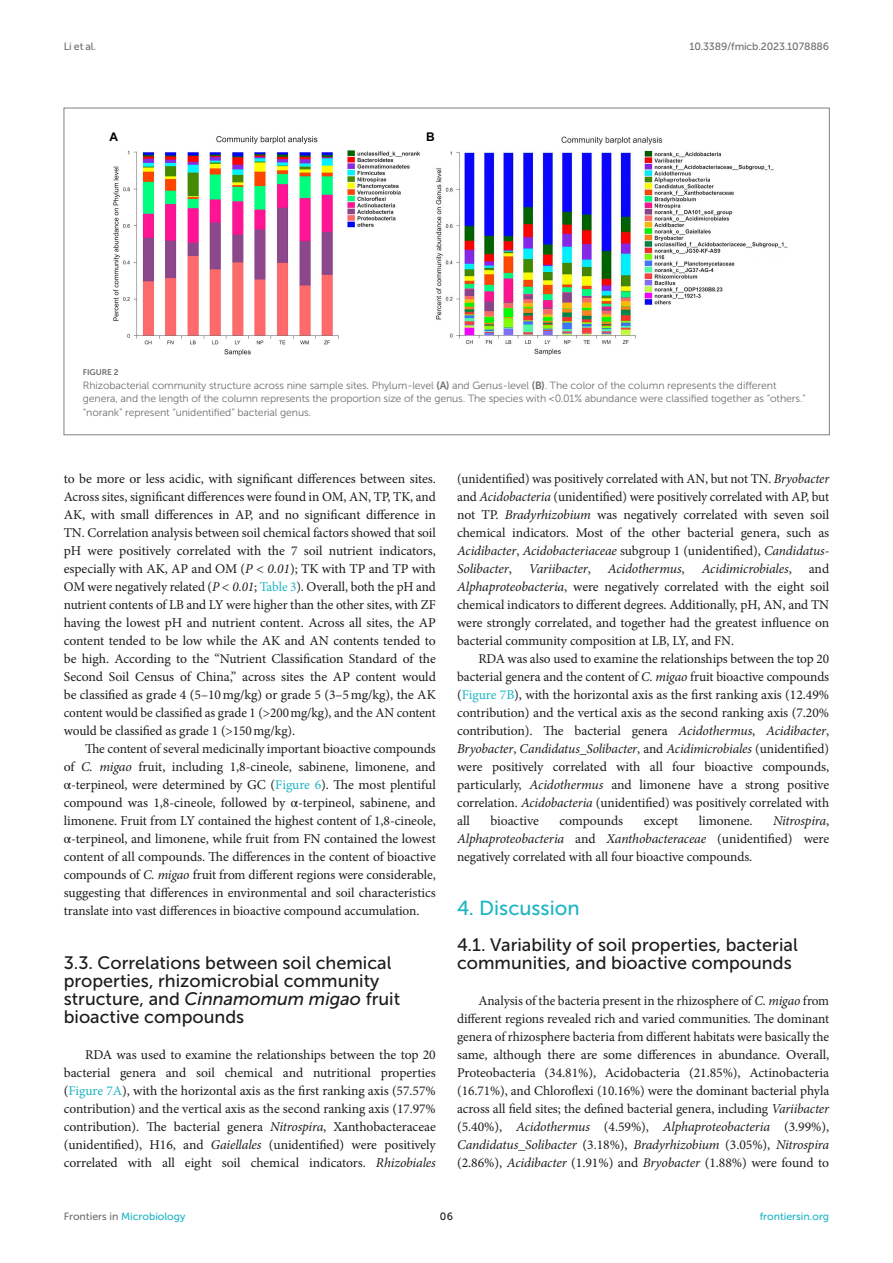
<style>
.page{position:relative;width:893px;height:1263px;background:#fff}
.page>*{position:absolute;margin:0;border:0;box-sizing:border-box;transform-origin:0 0}
.HEAD_1{font:20.25px "Museo Sans 500";color:#1db5c3}
.HEAD_2{font:18px/18px "Museo Sans 500";color:#1b1c1b}
.HEAD_2_after_HEAD_1{font:18px/18px "Museo Sans 500";color:#1b1c1b}
.TEXT_FLUSH{font:13.5px/18px "Minion Pro";letter-spacing:-.005em;color:#1b1c1b;text-align:justify}
.TEXT{font:13.5px/18px "Minion Pro";letter-spacing:-.005em;color:#1b1c1b;text-align:justify}
.TEXT_FLUSH-2{font:italic 13.5px "Minion Pro";letter-spacing:-.01em;color:#1b1c1b}
.t1{font:700 12px "Arial";color:#000}
.FIG_LEG{font:10.5px/13.5px "Museo Sans 300";letter-spacing:-.01em;color:#706f70}
.t2{font:10.5px "Museo Sans 500";color:#1db5c3}
.t3{font:10.5px "Museo Sans 500";letter-spacing:-.015em;color:#706f70}
.t4{font:10.5px "Museo Sans 500";color:#1b1c1b}
.FIG_HD{font:8.25px "Museo Sans 700";letter-spacing:-.01em;color:#706f70}
.s1{font-family:"Museo Sans 700"}
.s2{font-style:italic}
.s3{color:#1db5c3}
.s4{font-family:"STIX General"}
.s5{font-style:normal}
.s6{color:#706f70}
</style>
<div class="page">
<img style="left:113px;top:136px;width:675px;height:220px">
<p class="t3" style="left:64px;top:41px;width:34px">Li et al.</p>
<p class="t3" style="left:689px;top:41px;width:141px">10.3389/fmicb.2023.1078886</p>
<p class="t1" style="left:110px;top:128px;width:10px">A</p>
<p class="t1" style="left:426px;top:128px;width:10px">B</p>
<p class="FIG_HD" style="left:83px;top:368px;width:37px">FIGURE 2</p>
<p class="FIG_LEG" style="left:83px;top:379px;width:724px">Rhizobacterial community structure across nine sample sites. Phylum-level <span class="s1">(A)</span> and Genus-level <span class="s1">(B)</span>. The color of the column represents the different genera, and the length of the column represents the proportion size of the genus. The species with &lt;0.01% abundance were classified together as “others.” “norank” represent “unidentified” bacterial genus.</p>
<p class="TEXT_FLUSH" style="left:64px;top:470px;width:374px">to be more or less acidic, with significant differences between sites.<br>Across sites, significant differences were found in OM, AN, TP, TK, and AK, with small differences in AP, and no significant difference in TN. Correlation analysis between soil chemical factors showed that soil pH were positively correlated with the 7 soil nutrient indicators, especially with AK, AP and OM (<span class="s2">P &lt; 0.01</span>); TK with TP and TP with OM were negatively related (<span class="s2">P &lt; 0.01</span>; <span class="s3">Table 3</span>). Overall, both the pH and nutrient contents of LB and LY were higher than the other sites, with ZF having the lowest pH and nutrient content. Across all sites, the AP content tended to be low while the AK and AN contents tended to be high. According to the “Nutrient Classification Standard of the Second Soil Census of China,” across sites the AP content would be classified as grade 4 (5–10mg/kg) or grade 5 (3–5mg/kg), the AK content would be classified as grade 1 (&gt;200mg/kg), and the AN content would be classified as grade 1 (&gt;150mg/kg).</p>
<p class="TEXT" style="left:64px;top:740px;width:374px;text-indent:21px">The content of several medicinally important bioactive compounds of <span class="s2">C. migao</span> fruit, including 1,8-cineole, sabinene, limonene, and <span class="s4">α</span>-terpineol, were determined by GC (<span class="s3">Figure 6</span>). The most plentiful compound was 1,8-cineole, followed by <span class="s4">α</span>-terpineol, sabinene, and limonene. Fruit from LY contained the highest content of 1,8-cineole, <span class="s4">α</span>-terpineol, and limonene, while fruit from FN contained the lowest content of all compounds. The differences in the content of bioactive compounds of <span class="s2">C. migao</span> fruit from different regions were considerable, suggesting that differences in environmental and soil characteristics translate into vast differences in bioactive compound accumulation.</p>
<p class="HEAD_2" style="left:64px;top:954px;width:338px">3.3. Correlations between soil chemical properties, rhizomicrobial community structure, and <span class="s2">Cinnamomum migao</span> fruit bioactive compounds</p>
<p class="TEXT_FLUSH" style="left:64px;top:1046px;width:374px;text-indent:21px">RDA was used to examine the relationships between the top 20 bacterial genera and soil chemical and nutritional properties (<span class="s3">Figure 7A</span>), with the horizontal axis as the first ranking axis (57.57% contribution) and the vertical axis as the second ranking axis (17.97% contribution). The bacterial genera <span class="s2">Nitrospira</span>, Xanthobacteraceae (unidentified), H16, and <span class="s2">Gaiellales</span> (unidentified) were positively correlated with all eight soil chemical indicators. <span class="s2">Rhizobiales</span></p>
<p class="TEXT_FLUSH" style="left:457px;top:470px;width:374px">(unidentified) was positively correlated with AN, but not TN. <span class="s2">Bryobacter </span>and <span class="s2">Acidobacteria</span> (unidentified) were positively correlated with AP, but not TP. <span class="s2">Bradyrhizobium</span> was negatively correlated with seven soil chemical indicators. Most of the other bacterial genera, such as <span class="s2">Acidibacter</span>, <span class="s2">Acidobacteriaceae</span> subgroup 1 (unidentified), <span class="s2">Candidatus-Solibacter</span>,</p>
<p class="TEXT_FLUSH" style="left:457px;top:560px;width:374px;text-indent:352px">and <span class="s2">Alphaproteobacteria</span>, were negatively correlated with the eight soil chemical indicators to different degrees. Additionally, pH, AN, and TN were strongly correlated, and together had the greatest influence on bacterial community composition at LB, LY, and FN.</p>
<p class="TEXT" style="left:457px;top:650px;width:374px;text-indent:21px">RDA was also used to examine the relationships between the top 20 bacterial genera and the content of <span class="s2">C. migao</span> fruit bioactive compounds (<span class="s3">Figure 7B</span>), with the horizontal axis as the first ranking axis (12.49% contribution) and the vertical axis as the second ranking axis (7.20% contribution). The bacterial genera <span class="s2">Acidothermus</span>, <span class="s2">Acidibacter</span>, <span class="s2">Bryobacter</span>, <span class="s2">Candidatus_Solibacter</span>, and <span class="s2">Acidimicrobiales</span> (unidentified) were positively correlated with all four bioactive compounds, particularly, <span class="s2">Acidothermus</span> and limonene have a strong positive correlation. <span class="s2">Acidobacteria</span> (unidentified) was positively correlated with all</p>
<p class="TEXT_FLUSH-2" style="left:529px;top:559px;width:63px">Variibacter<span class="s5">,</span></p>
<p class="TEXT_FLUSH-2" style="left:608px;top:559px;width:78px">Acidothermus<span class="s5">,</span></p>
<p class="TEXT_FLUSH-2" style="left:702px;top:559px;width:92px">Acidimicrobiales<span class="s5">,</span></p>
<p class="TEXT" style="left:490px;top:812px;width:50px">bioactive</p>
<p class="TEXT" style="left:559px;top:812px;width:65px">compounds</p>
<p class="TEXT" style="left:644px;top:812px;width:36px">except</p>
<p class="TEXT" style="left:699px;top:812px;width:55px">limonene.</p>
<p class="TEXT" style="left:457px;top:812px;width:374px;text-indent:316px"><span class="s2">Nitrospira</span>, <span class="s2">Alphaproteobacteria</span> and <span class="s2">Xanthobacteraceae</span> (unidentified) were negatively correlated with all four bioactive compounds.</p>
<p class="HEAD_1" style="left:457px;top:897px;width:124px">4. Discussion</p>
<p class="HEAD_2_after_HEAD_1" style="left:457px;top:936px;width:342px">4.1. Variability of soil properties, bacterial communities, and bioactive compounds</p>
<p class="TEXT_FLUSH" style="left:457px;top:992px;width:374px;text-indent:21px">Analysis of the bacteria present in the rhizosphere of <span class="s2">C. migao</span> from different regions revealed rich and varied communities. The dominant genera of rhizosphere bacteria from different habitats were basically the same, although there are some differences in abundance. Overall, Proteobacteria (34.81%), Acidobacteria (21.85%), Actinobacteria (16.71%), and Chloroflexi (10.16%) were the dominant bacterial phyla across all field sites; the defined bacterial genera, including <span class="s2">Variibacter </span>(5.40%), <span class="s2">Acidothermus</span> (4.59%), <span class="s2">Alphaproteobacteria</span> (3.99%), <span class="s2">Candidatus_Solibacter</span> (3.18%), <span class="s2">Bradyrhizobium</span> (3.05%), <span class="s2">Nitrospira </span>(2.86%), <span class="s2">Acidibacter</span> (1.91%) and <span class="s2">Bryobacter</span> (1.88%) were found to</p>
<p class="t2" style="left:64px;top:1211px;width:123px"><span class="s6">Frontiers in</span> Microbiology</p>
<p class="t4" style="left:440px;top:1211px;width:15px">06</p>
<p class="t2" style="left:760px;top:1211px;width:71px">frontiersin.org</p>
</div>
